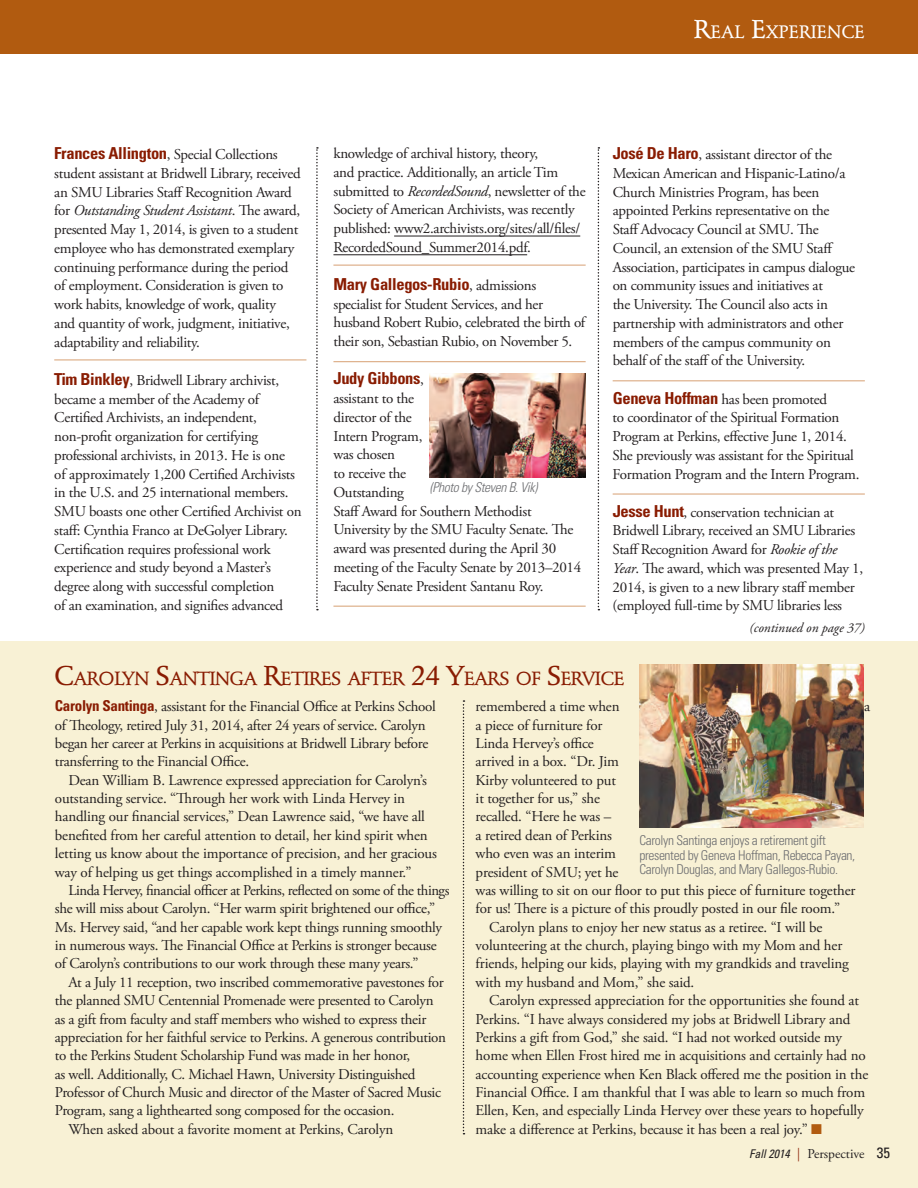
<style>
.page{position:relative;width:918px;height:1188px;background:#fff}
.page>*{position:absolute;margin:0;border:0;box-sizing:border-box;transform-origin:0 0}
.t1{font:500 18.9px "Stempel Schneidler";letter-spacing:-.035em;color:#891c02}
.t2{font:500 17.85px "Stempel Schneidler";color:#fff}
.t3{font:700 condensed 16.5px "Univers LT Std";letter-spacing:-.02em;color:#891c02}
.t4{font:15px/18.8px "Adobe Garamond Pro";letter-spacing:-.02em;color:#231f20}
.t5{font:300 condensed 13.5px/14.2px "Univers LT Std";letter-spacing:-.025em;color:#6c6d70}
.t6{font:13.5px "Adobe Garamond Pro";color:#231f20}
.t7{font:italic 300 condensed 13.5px "Univers LT Std";letter-spacing:-.025em;color:#6c6d70}
.t8{font:italic 13.5px "Adobe Garamond Pro";color:#231f20}
.s1{font-size:25.5px}
.s2{font-family:"Univers LT Std";font-weight:700;font-stretch:condensed;font-size:16.5px;color:#891c02}
.s3{font-style:italic}
.s4{font-family:"Adobe Garamond Pro";font-weight:400;font-stretch:normal;font-size:15px;color:#231f20}
.s5{font-size:27px}
.s6{font-family:"Univers LT Std";font-weight:700;font-stretch:condensed;color:#891c02}
.s7{color:#b15b10}
.s8{font-family:"Univers LT Std";font-style:italic;font-stretch:condensed;font-size:12px}
.s9{font-family:"Univers LT Std";font-weight:300;font-stretch:condensed;color:#891c02}
.s10{font-family:"Univers LT Std";font-stretch:condensed;font-size:15px}
</style>
<div class="page">
<hr style="left:54px;top:360px;width:252px;height:1px;background:#d7a073">
<hr style="left:394px;top:236px;width:186px;height:1px;background:#231f20">
<hr style="left:333px;top:265px;width:253px;height:1px;background:#d7a073">
<hr style="left:333px;top:254px;width:194px;height:1px;background:#231f20">
<hr style="left:333px;top:361px;width:253px;height:1px;background:#d7a073">
<hr style="left:333px;top:606px;width:253px;height:1px;background:#d7a073">
<hr style="left:613px;top:380px;width:252px;height:1px;background:#d7a073">
<hr style="left:613px;top:494px;width:252px;height:1px;background:#d7a073">
<div style="left:0;top:642px;width:918px;height:546px;background:#f8f1d5"></div>
<img style="left:639px;top:664px;width:225px;height:164px">
<div style="left:0;top:0;width:918px;height:54px;background:#b15b10"></div>
<svg style="left:316px;top:147px;width:2px;height:463px"></svg>
<svg style="left:598px;top:147px;width:1px;height:463px"></svg>
<svg style="left:463px;top:700px;width:2px;height:434px"></svg>
<img style="left:430px;top:374px;width:156px;height:103px">
<p class="t2" style="left:694px;top:21px;width:173px"><span class="s1">R</span>EAL <span class="s1">E</span>XPERIENCE</p>
<p class="t4" style="left:54px;top:145px;width:248px"><span class="s2">Frances Allington</span>, Special Collections student assistant at Bridwell Library, received an SMU Libraries Staff Recognition Award for <span class="s3">Outstanding Student Assistant</span>. The award, presented May 1, 2014, is given to a student employee who has demonstrated exemplary continuing performance during the period of employment. Consideration is given to work habits, knowledge of work, quality<br>and quantity of work, judgment, initiative, adaptability and reliability.</p>
<p class="t4" style="left:54px;top:371px;width:249px"><span class="s2">Tim Binkley</span>, Bridwell Library archivist, became a member of the Academy of Certified Archivists, an independent, non-profit organization for certifying professional archivists, in 2013. He is one<br>of approximately 1,200 Certified Archivists in the U.S. and 25 international members.<br>SMU boasts one other Certified Archivist on staff: Cynthia Franco at DeGolyer Library.<br>Certification requires professional work experience and study beyond a Master’s degree along with successful completion<br>of an examination, and signifies advanced</p>
<p class="t4" style="left:333px;top:144px;width:254px">knowledge of archival history, theory,<br>and practice. Additionally, an article Tim submitted to <span class="s3">RecordedSound</span>, newsletter of the Society of American Archivists, was recently published: www2.archivists.org/sites/all/files/ RecordedSound_Summer2014.pdf.</p>
<p class="t3" style="left:333px;top:274px;width:204px">Mary Gallegos-Rubio<span class="s4">, admissions</span></p>
<p class="t4" style="left:333px;top:295px;width:253px">specialist for Student Services, and her husband Robert Rubio, celebrated the birth of their son, Sebastian Rubio, on November 5.</p>
<p class="t3" style="left:333px;top:368px;width:92px">Judy Gibbons<span class="s4">,</span></p>
<p class="t4" style="left:333px;top:390px;width:249px">assistant to the<br>director of the<br>Intern Program,<br>was chosen<br>to receive the<br>Outstanding<br>Staff Award for Southern Methodist<br>University by the SMU Faculty Senate. The award was presented during the April 30 meeting of the Faculty Senate by 2013–2014<br>Faculty Senate President Santanu Roy.</p>
<p class="t7" style="left:430px;top:479px;width:109px">(Photo by Steven B. Vik)</p>
<p class="t4" style="left:613px;top:145px;width:244px"><span class="s2">José De Haro</span>, assistant director of the Mexican American and Hispanic-Latino/a Church Ministries Program, has been appointed Perkins representative on the Staff Advocacy Council at SMU. The Council, an extension of the SMU Staff Association, participates in campus dialogue on community issues and initiatives at<br>the University. The Council also acts in partnership with administrators and other members of the campus community on behalf of the staff of the University.</p>
<p class="t4" style="left:613px;top:390px;width:248px"><span class="s2">Geneva Hoffman</span> has been promoted<br>to coordinator of the Spiritual Formation Program at Perkins, effective June 1, 2014.<br>She previously was assistant for the Spiritual Formation Program and the Intern Program.</p>
<p class="t4" style="left:613px;top:503px;width:252px"><span class="s2">Jesse Hunt</span>, conservation technician at Bridwell Library, received an SMU Libraries Staff Recognition Award for <span class="s3">Rookie of the Year</span>. The award, which was presented May 1, 2014, is given to a new library staff member (employed full-time by SMU libraries less</p>
<p class="t8" style="left:750px;top:620px;width:117px">(continued on page 37)</p>
<p class="t1" style="left:54px;top:667px;width:572px"><span class="s5">C</span>AROLYN <span class="s5">S</span>ANTINGA <span class="s5">R</span>ETIRES AFTER <span class="s5">24 Y</span>EARS OF <span class="s5">S</span>ERVICE</p>
<p class="t4" style="left:55px;top:698px;width:382px;line-height:18.3px"><span class="s6">Carolyn Santinga</span>, assistant for the Financial Office at Perkins School of Theology, retired July 31, 2014, after 24 years of service. Carolyn began her career at Perkins in acquisitions at Bridwell Library before transferring to the Financial Office.</p>
<p class="t4" style="left:55px;top:771px;width:384px;line-height:18.3px;text-indent:14px">Dean William B. Lawrence expressed appreciation for Carolyn’s outstanding service. “Through her work with Linda Hervey in handling our financial services,” Dean Lawrence said, “we have all benefited from her careful attention to detail, her kind spirit when letting us know about the importance of precision, and her gracious way of helping us get things accomplished in a timely manner.”</p>
<p class="t4" style="left:55px;top:882px;width:396px;line-height:18.3px;text-indent:13px">Linda Hervey, financial officer at Perkins, reflected on some of the things she will miss about Carolyn. “Her warm spirit brightened our office,” Ms. Hervey said, “and her capable work kept things running smoothly in numerous ways. The Financial Office at Perkins is stronger because of Carolyn’s contributions to our work through these many years.”</p>
<p class="t4" style="left:68px;top:973px;width:377px">At a July 11 reception, two inscribed commemorative pavestones for</p>
<p class="t4" style="left:55px;top:992px;width:380px">the planned SMU Centennial Promenade were presented to Carolyn</p>
<p class="t4" style="left:55px;top:1010px;width:373px">as a gift from faculty and staff members who wished to express their</p>
<p class="t4" style="left:55px;top:1028px;width:393px">appreciation for her faithful service to Perkins. A generous contribution</p>
<p class="t4" style="left:55px;top:1047px;width:357px">to the Perkins Student Scholarship Fund was made in her honor,</p>
<p class="t4" style="left:55px;top:1065px;width:362px">as well. Additionally, C. Michael Hawn, University Distinguished</p>
<p class="t4" style="left:55px;top:1083px;width:388px">Professor of Church Music and director of the Master of Sacred Music</p>
<p class="t4" style="left:55px;top:1102px;width:341px">Program, sang a lighthearted song composed for the occasion.</p>
<p class="t4" style="left:68px;top:1120px;width:326px">When asked about a favorite moment at Perkins, Carolyn</p>
<p class="t4" style="left:476px;top:698px;width:145px">remembered a time when</p>
<p class="t4" style="left:864px;top:698px;width:8px">a</p>
<p class="t4" style="left:476px;top:716px;width:129px">a piece of furniture for</p>
<p class="t4" style="left:476px;top:734px;width:120px">Linda Hervey’s office</p>
<p class="t4" style="left:476px;top:753px;width:145px">arrived in a box. “Dr. Jim</p>
<p class="t4" style="left:476px;top:771px;width:142px">Kirby volunteered to put</p>
<p class="t4" style="left:476px;top:789px;width:126px">it together for us,” she</p>
<p class="t4" style="left:476px;top:808px;width:137px">recalled. “Here he was –</p>
<p class="t4" style="left:476px;top:826px;width:138px">a retired dean of Perkins</p>
<p class="t4" style="left:476px;top:845px;width:142px">who even was an interim</p>
<p class="t4" style="left:476px;top:863px;width:144px">president of SMU; yet he</p>
<p class="t4" style="left:476px;top:881px;width:381px">was willing to sit on our floor to put this piece of furniture together</p>
<p class="t4" style="left:476px;top:900px;width:366px">for us! There is a picture of this proudly posted in our file room.”</p>
<p class="t4" style="left:489px;top:918px;width:335px">Carolyn plans to enjoy her new status as a retiree. “I will be</p>
<p class="t4" style="left:476px;top:936px;width:368px">volunteering at the church, playing bingo with my Mom and her</p>
<p class="t4" style="left:476px;top:955px;width:375px">friends, helping our kids, playing with my grandkids and traveling</p>
<p class="t4" style="left:476px;top:973px;width:220px">with my husband and Mom,” she said.</p>
<p class="t4" style="left:489px;top:992px;width:371px">Carolyn expressed appreciation for the opportunities she found at</p>
<p class="t4" style="left:476px;top:1010px;width:376px">Perkins. “I have always considered my jobs at Bridwell Library and</p>
<p class="t4" style="left:476px;top:1028px;width:368px">Perkins a gift from God,” she said. “I had not worked outside my</p>
<p class="t4" style="left:476px;top:1047px;width:392px">home when Ellen Frost hired me in acquisitions and certainly had no</p>
<p class="t4" style="left:476px;top:1065px;width:394px">accounting experience when Ken Black offered me the position in the</p>
<p class="t4" style="left:476px;top:1083px;width:391px">Financial Office. I am thankful that I was able to learn so much from</p>
<p class="t4" style="left:476px;top:1102px;width:390px">Ellen, Ken, and especially Linda Hervey over these years to hopefully</p>
<p class="t4" style="left:476px;top:1120px;width:348px">make a difference at Perkins, because it has been a real joy.” <span class="s7">■</span></p>
<p class="t5" style="left:639px;top:833px;width:217px">Carolyn Santinga enjoys a retirement gift presented by Geneva Hoffman, Rebecca Payan,<br>Carolyn Douglas, and Mary Gallegos-Rubio.</p>
<p class="t6" style="left:749px;top:1146px;width:142px"><span class="s8">Fall 2014</span> <span class="s9">|</span> Perspective <span class="s10">35</span></p>
</div>
